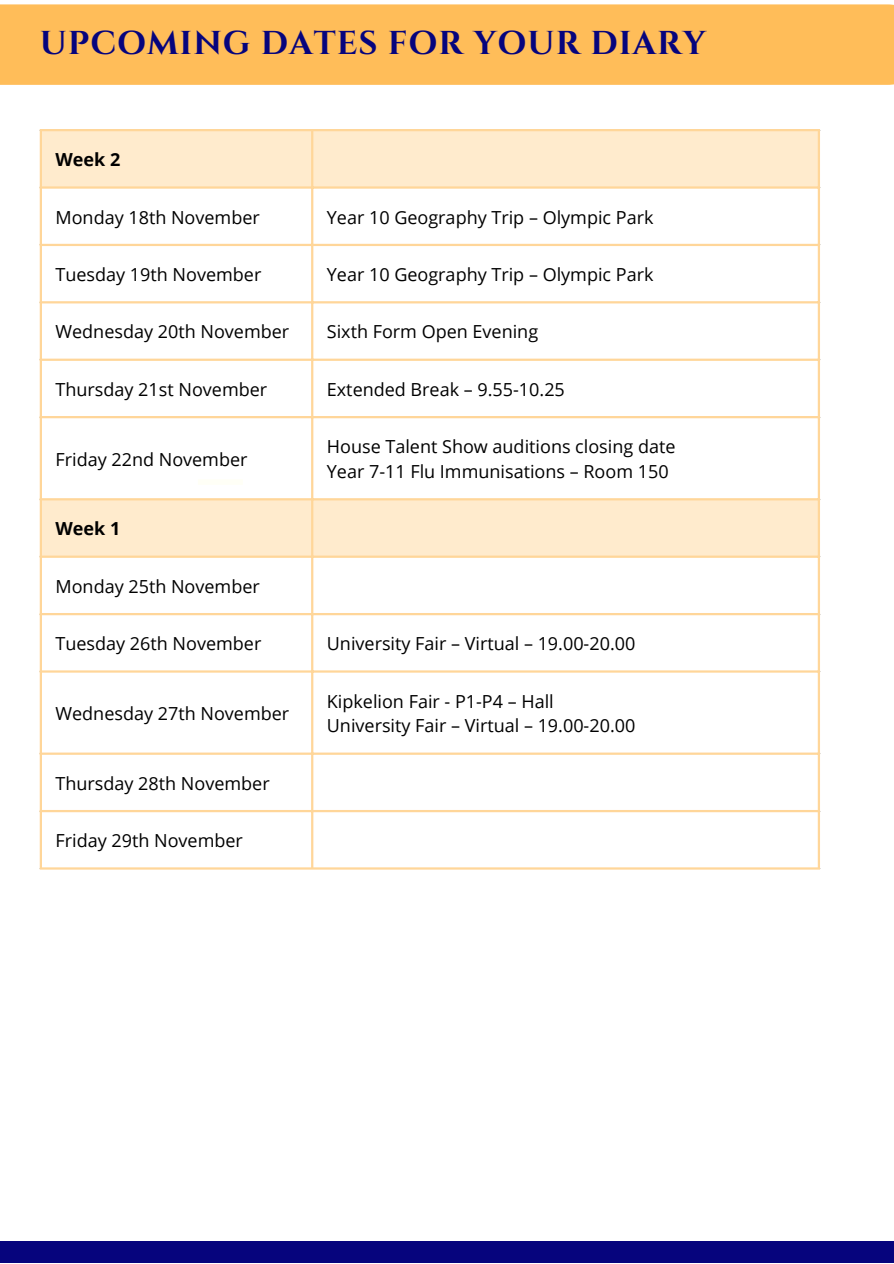
<style>
.page{position:relative;width:894px;height:1264px;background:#fff}
.page>*{position:absolute;margin:0;border:0;box-sizing:border-box;transform-origin:0 0}
.t1{font:700 33px "Cinzel";letter-spacing:.03em;color:#06047d}
.t2{font:18px "Open Sans";color:#000}
.t3{font:700 18px "Open Sans";color:#000}
</style>
<div class="page">
<div style="left:0;top:1241px;width:893px;height:22px;background:#06047d"></div>
<svg style="left:42px;top:131px;width:775px;height:424px"></svg>
<svg style="left:42px;top:615px;width:775px;height:55px"></svg>
<hr style="left:40px;top:131px;width:2px;height:736px;background:#ffd699">
<hr style="left:311px;top:131px;width:2px;height:736px;background:#ffd699">
<hr style="left:817px;top:131px;width:2px;height:736px;background:#ffd699">
<hr style="left:40px;top:129px;width:779px;height:2px;background:#ffd699">
<hr style="left:40px;top:186px;width:779px;height:3px;background:#ffd699">
<hr style="left:40px;top:244px;width:779px;height:2px;background:#ffd699">
<hr style="left:40px;top:301px;width:779px;height:2px;background:#ffd699">
<hr style="left:40px;top:358px;width:779px;height:3px;background:#ffd699">
<hr style="left:40px;top:416px;width:779px;height:2px;background:#ffd699">
<hr style="left:40px;top:498px;width:779px;height:2px;background:#ffd699">
<hr style="left:40px;top:555px;width:779px;height:3px;background:#ffd699">
<hr style="left:40px;top:613px;width:779px;height:2px;background:#ffd699">
<hr style="left:40px;top:670px;width:779px;height:2px;background:#ffd699">
<hr style="left:40px;top:752px;width:779px;height:2px;background:#ffd699">
<hr style="left:40px;top:810px;width:779px;height:2px;background:#ffd699">
<hr style="left:40px;top:867px;width:779px;height:2px;background:#ffd699">
<div style="left:0;top:4px;width:893px;height:81px;background:#ffbd59"></div>
<p class="t1" style="left:40px;top:22px;width:667px">UPCOMING DATES FOR YOUR DIARY</p>
<h1 class="t3" style="left:55px;top:147px;width:66px">Week 2</h1>
<p class="t2" style="left:55px;top:204px;width:206px">Monday 18th November</p>
<p class="t2" style="left:327px;top:204px;width:328px">Year 10 Geography Trip – Olympic Park</p>
<p class="t2" style="left:55px;top:262px;width:207px">Tuesday 19th November</p>
<p class="t2" style="left:327px;top:262px;width:328px">Year 10 Geography Trip – Olympic Park</p>
<p class="t2" style="left:55px;top:319px;width:235px">Wednesday 20th November</p>
<p class="t2" style="left:327px;top:319px;width:213px">Sixth Form Open Evening</p>
<p class="t2" style="left:55px;top:376px;width:213px">Thursday 21st November</p>
<p class="t2" style="left:327px;top:376px;width:239px">Extended Break – 9.55-10.25</p>
<p class="t2" style="left:55px;top:446px;width:193px">Friday 22nd November</p>
<p class="t3" style="left:55px;top:516px;width:66px">Week 1</p>
<p class="t2" style="left:327px;top:434px;width:350px">House Talent Show auditions closing date</p>
<p class="t2" style="left:327px;top:458px;width:343px">Year 7-11 Flu Immunisations – Room 150</p>
<p class="t2" style="left:55px;top:573px;width:206px">Monday 25th November</p>
<p class="t2" style="left:55px;top:631px;width:207px">Tuesday 26th November</p>
<p class="t2" style="left:327px;top:631px;width:310px">University Fair – Virtual – 19.00-20.00</p>
<p class="t2" style="left:55px;top:700px;width:235px">Wednesday 27th November</p>
<p class="t2" style="left:55px;top:770px;width:216px">Thursday 28th November</p>
<p class="t2" style="left:55px;top:827px;width:189px">Friday 29th November</p>
<p class="t2" style="left:327px;top:688px;width:228px">Kipkelion Fair - P1-P4 – Hall</p>
<p class="t2" style="left:327px;top:713px;width:310px">University Fair – Virtual – 19.00-20.00</p>
</div>
